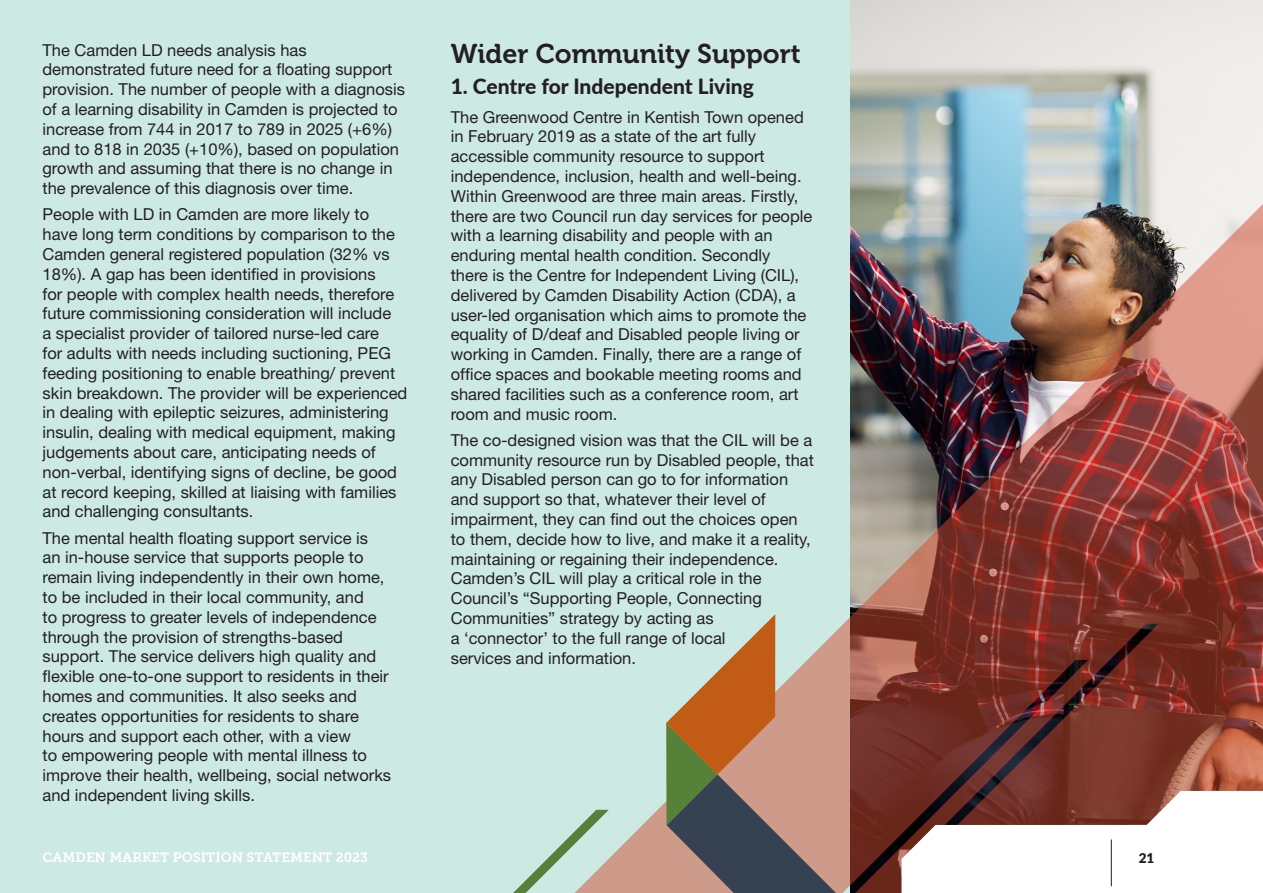
<style>
.page{position:relative;width:1263px;height:893px;background:#cde9e4}
.page>*{position:absolute;margin:0;border:0;box-sizing:border-box;transform-origin:0 0}
.Body{font:27px "Museo 700";color:#231f20}
.Sub_Titles{font:800 21px "Lato";color:#231f20}
.Body-2{font:16.5px/19.8px "Helvetica Neue";color:#231f20}
.t1{font:13.5px "Museo Slab 700";color:#fff}
.t2{font:900 13.5px "Lato";color:#231f20}
</style>
<div class="page">
<img style="left:850px;top:0;width:413px;height:204px">
<img style="left:596px;top:204px;width:667px;height:689px">
<svg style="left:666px;top:614px;width:170px;height:279px"></svg>
<svg style="left:513px;top:810px;width:96px;height:83px"></svg>
<svg style="left:901px;top:791px;width:362px;height:102px"></svg>
<hr style="left:1111px;top:839px;width:1px;height:47px;background:#231f20">
<p class="Body-2" style="left:43px;top:40px;width:364px">The Camden LD needs analysis has demonstrated future need for a floating support provision. The number of people with a diagnosis of a learning disability in Camden is projected to increase from 744 in 2017 to 789 in 2025 (+6%) and to 818 in 2035 (+10%), based on population growth and assuming that there is no change in the prevalence of this diagnosis over time.</p>
<p class="Body-2" style="left:43px;top:204px;width:366px">People with LD in Camden are more likely to have long term conditions by comparison to the Camden general registered population (32% vs 18%). A gap has been identified in provisions<br>for people with complex health needs, therefore future commissioning consideration will include<br>a specialist provider of tailored nurse-led care<br>for adults with needs including suctioning, PEG feeding positioning to enable breathing/ prevent skin breakdown. The provider will be experienced in dealing with epileptic seizures, administering insulin, dealing with medical equipment, making judgements about care, anticipating needs of non-verbal, identifying signs of decline, be good at record keeping, skilled at liaising with families and challenging consultants.</p>
<p class="Body-2" style="left:43px;top:527px;width:350px">The mental health floating support service is<br>an in-house service that supports people to remain living independently in their own home, to be included in their local community, and<br>to progress to greater levels of independence through the provision of strengths-based support. The service delivers high quality and flexible one-to-one support to residents in their homes and communities. It also seeks and creates opportunities for residents to share hours and support each other, with a view<br>to empowering people with mental illness to improve their health, wellbeing, social networks and independent living skills.</p>
<p class="Body" style="left:451px;top:38px;width:351px">Wider Community Support</p>
<p class="Sub_Titles" style="left:451px;top:71px;width:305px">1. Centre for Independent Living</p>
<p class="Body-2" style="left:451px;top:107px;width:363px">The Greenwood Centre in Kentish Town opened in February 2019 as a state of the art fully accessible community resource to support independence, inclusion, health and well-being.<br>Within Greenwood are three main areas. Firstly, there are two Council run day services for people with a learning disability and people with an enduring mental health condition. Secondly<br>there is the Centre for Independent Living (CIL), delivered by Camden Disability Action (CDA), a user-led organisation which aims to promote the equality of D/deaf and Disabled people living or working in Camden. Finally, there are a range of office spaces and bookable meeting rooms and shared facilities such as a conference room, art room and music room.</p>
<p class="Body-2" style="left:451px;top:430px;width:365px">The co-designed vision was that the CIL will be a community resource run by Disabled people, that any Disabled person can go to for information and support so that, whatever their level of impairment, they can find out the choices open to them, decide how to live, and make it a reality, maintaining or regaining their independence.<br>Camden’s CIL will play a critical role in the Council’s “Supporting People, Connecting Communities” strategy by acting as<br>a ‘connector’ to the full range of local<br>services and information.</p>
<p class="t1" style="left:43px;top:850px;width:327px">CAMDEN MARKET POSITION STATEMENT 2023</p>
<p class="t2" style="left:1139px;top:848px;width:17px">21</p>
</div>
